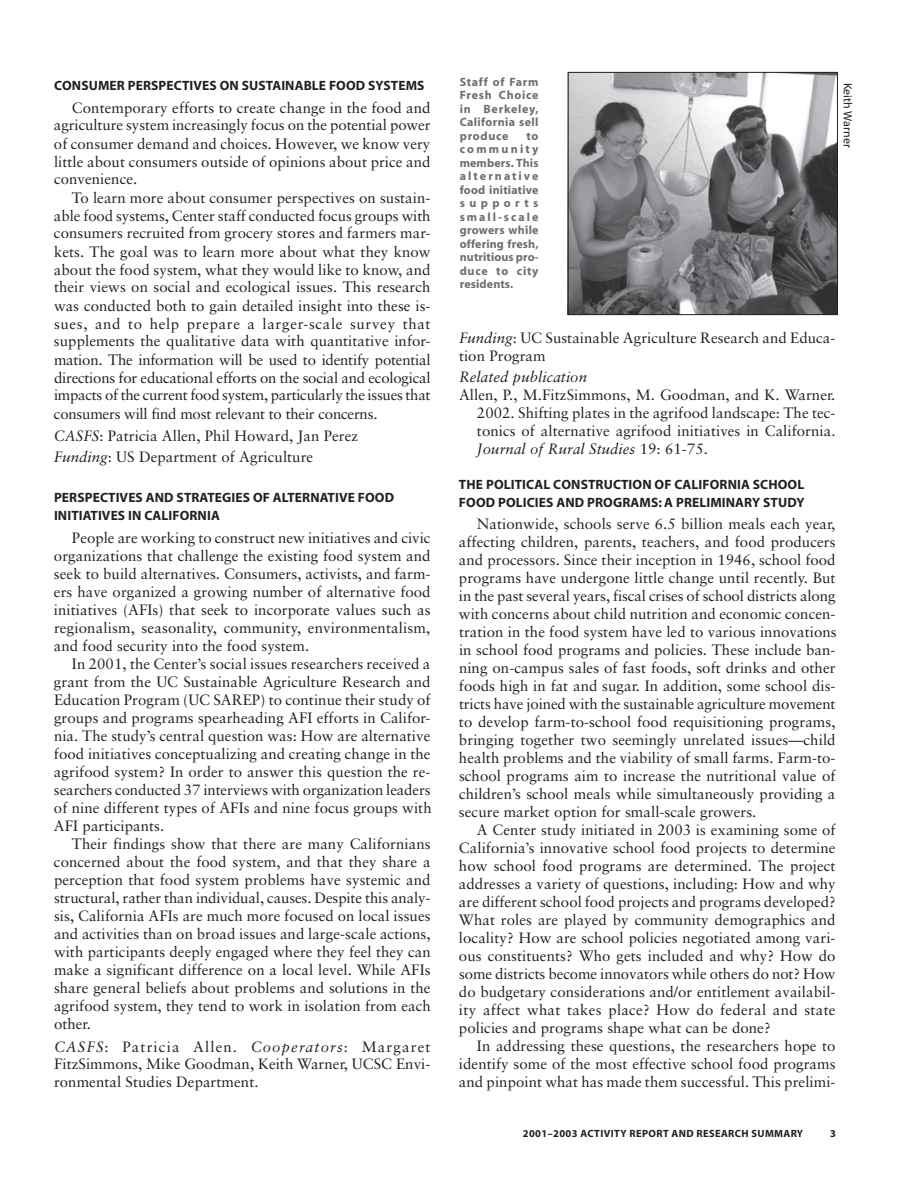
<style>
.page{position:relative;width:918px;height:1188px;background:#fff}
.page>*{position:absolute;margin:0;border:0;box-sizing:border-box;transform-origin:0 0}
.t1{font:15px/18px "Sabon";letter-spacing:.005em;color:#231f20;text-align:justify}
.t2{font:italic 15px "Sabon";letter-spacing:.005em;color:#231f20}
.t3{font:700 13.5px/18px "Myriad";letter-spacing:.01em;color:#231f20}
.t4{font:700 12px/13.5px "Myriad";letter-spacing:.03em;color:#6c6d70;text-align:justify}
.t5{font:12px "Myriad";letter-spacing:.01em;color:#231f20}
.t6{font:700 10.5px "Myriad";letter-spacing:.035em;color:#231f20}
.s1{font-style:italic}
</style>
<div class="page">
<img style="left:570px;top:74px;width:266px;height:239px">
<div style="left:568px;top:72px;width:270px;height:243px;border:1px solid #231f20"></div>
<p class="t3" style="left:54px;top:77px;width:372px">CONSUMER PERSPECTIVES ON SUSTAINABLE FOOD SYSTEMS</p>
<p class="t1" style="left:54px;top:98px;width:378px;text-indent:18px">Contemporary efforts to create change in the food and agriculture system increasingly focus on the potential power of consumer demand and choices. However, we know very little about consumers outside of opinions about price and convenience.</p>
<p class="t1" style="left:54px;top:188px;width:378px;text-indent:18px">To learn more about consumer perspectives on sustain&shy;able food systems, Center staff conducted focus groups with consumers recruited from grocery stores and farmers mar&shy;kets. The goal was to learn more about what they know about the food system, what they would like to know, and their views on social and ecological issues. This research was conducted both to gain detailed insight into these is&shy;sues, and to help prepare a larger-scale survey that supplements the qualitative data with quantitative infor&shy;mation. The information will be used to identify potential directions for educational efforts on the social and ecological impacts of the current food system, particularly the issues that consumers will find most relevant to their concerns.</p>
<p class="t1" style="left:54px;top:425px;width:306px;line-height:21px"><span class="s1">CASFS</span>: Patricia Allen, Phil Howard, Jan Perez<br><span class="s1">Funding</span>: US Department of Agriculture</p>
<p class="t3" style="left:54px;top:489px;width:342px">PERSPECTIVES AND STRATEGIES OF ALTERNATIVE FOOD<br>INITIATIVES IN CALIFORNIA</p>
<p class="t1" style="left:54px;top:529px;width:378px;text-indent:18px">People are working to construct new initiatives and civic organizations that challenge the existing food system and seek to build alternatives. Consumers, activists, and farm&shy;ers have organized a growing number of alternative food initiatives (AFIs) that seek to incorporate values such as regionalism, seasonality, community, environmentalism, and food security into the food system.</p>
<p class="t1" style="left:54px;top:655px;width:379px;text-indent:18px">In 2001, the Center’s social issues researchers received a grant from the UC Sustainable Agriculture Research and Education Program (UC SAREP) to continue their study of groups and programs spearheading AFI efforts in Califor&shy;nia. The study’s central question was: How are alternative food initiatives conceptualizing and creating change in the agrifood system? In order to answer this question the re&shy;searchers conducted 37 interviews with organization leaders of nine different types of AFIs and nine focus groups with AFI participants.</p>
<p class="t1" style="left:54px;top:835px;width:378px;text-indent:18px">Their findings show that there are many Californians concerned about the food system, and that they share a perception that food system problems have systemic and structural, rather than individual, causes. Despite this analy&shy;sis, California AFIs are much more focused on local issues and activities than on broad issues and large-scale actions, with participants deeply engaged where they feel they can make a significant difference on a local level. While AFIs share general beliefs about problems and solutions in the agrifood system, they tend to work in isolation from each other.</p>
<p class="t1" style="left:54px;top:1037px;width:378px"><span class="s1">CASFS</span>: Patricia Allen. <span class="s1">Cooperators</span>: Margaret FitzSimmons, Mike Goodman, Keith Warner, UCSC Envi&shy;ronmental Studies Department.</p>
<p class="t4" style="left:460px;top:75px;width:80px">Staff of Farm Fresh Choice in Berkeley, California sell produce</p>
<p class="t4" style="left:460px;top:129px;width:80px;text-indent:67px">to community members. This alternative food initiative supports small-scale growers while offering fresh, nutritious pro&shy;duce to city residents.</p>
<p class="t5" style="left:854px;top:83px;width:67px;rotate:90deg">Keith Warner</p>
<p class="t1" style="left:459px;top:329px;width:378px"><span class="s1">Funding</span>: UC Sustainable Agriculture Research and Educa&shy;tion Program</p>
<p class="t2" style="left:459px;top:369px;width:130px">Related publication</p>
<p class="t1" style="left:477px;top:386px;width:360px;text-indent:-18px">Allen, P., M.FitzSimmons, M. Goodman, and K. Warner.<br>2002. Shifting plates in the agrifood landscape: The tec&shy;tonics of alternative agrifood initiatives in California.<br><span class="s1">Journal of Rural Studies</span> 19: 61-75.</p>
<p class="t3" style="left:459px;top:476px;width:347px">THE POLITICAL CONSTRUCTION OF CALIFORNIA SCHOOL<br>FOOD POLICIES AND PROGRAMS: A PRELIMINARY STUDY</p>
<p class="t1" style="left:459px;top:515px;width:379px;text-indent:18px">Nationwide, schools serve 6.5 billion meals each year, affecting children, parents, teachers, and food producers and processors. Since their inception in 1946, school food programs have undergone little change until recently. But in the past several years, fiscal crises of school districts along with concerns about child nutrition and economic concen&shy;tration in the food system have led to various innovations in school food programs and policies. These include ban&shy;ning on-campus sales of fast foods, soft drinks and other foods high in fat and sugar. In addition, some school dis&shy;tricts have joined with the sustainable agriculture movement to develop farm-to-school food requisitioning programs, bringing together two seemingly unrelated issues—child health problems and the viability of small farms. Farm-to&shy;school programs aim to increase the nutritional value of children’s school meals while simultaneously providing a secure market option for small-scale growers.</p>
<p class="t1" style="left:459px;top:821px;width:378px;text-indent:18px">A Center study initiated in 2003 is examining some of California’s innovative school food projects to determine how school food programs are determined. The project addresses a variety of questions, including: How and why are different school food projects and programs developed?<br>What roles are played by community demographics and locality? How are school policies negotiated among vari&shy;ous constituents? Who gets included and why? How do some districts become innovators while others do not? How do budgetary considerations and/or entitlement availabil&shy;ity affect what takes place? How do federal and state policies and programs shape what can be done?</p>
<p class="t1" style="left:459px;top:1037px;width:378px;text-indent:18px">In addressing these questions, the researchers hope to identify some of the most effective school food programs and pinpoint what has made them successful. This prelimi-</p>
<p class="t6" style="left:523px;top:1128px;width:282px">2001–2003 ACTIVITY REPORT AND RESEARCH SUMMARY</p>
<p class="t6" style="left:830px;top:1128px;width:7px">3</p>
</div>
